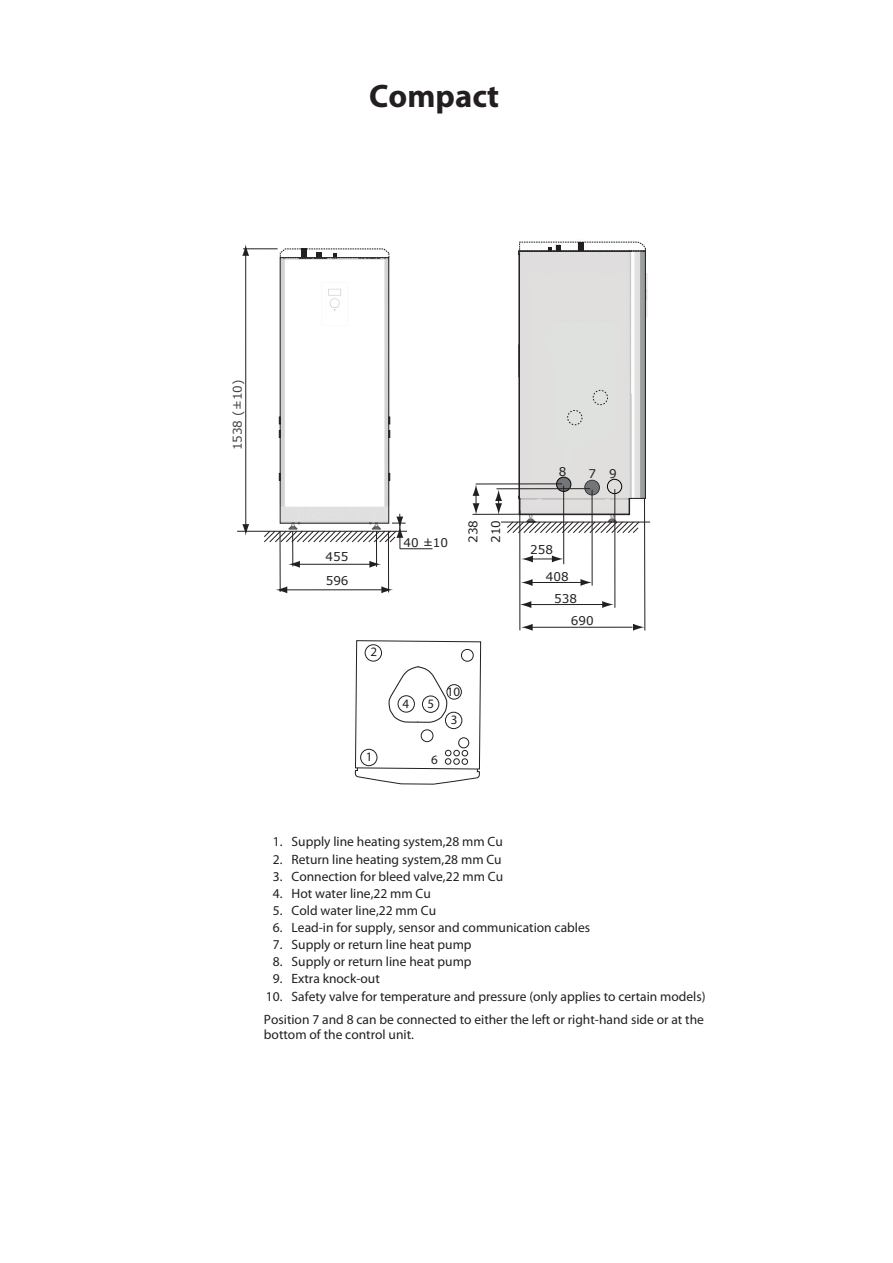
<style>
.page{position:relative;width:893px;height:1263px;background:#fff}
.page>*{position:absolute;margin:0;border:0;box-sizing:border-box;transform-origin:0 0}
.t1{font:700 32.7px "Myriad Pro";color:#231f20}
.t2{font:13.5px/15px "Myriad Pro";color:#231f20}
.t3{font:12px/23.9px "Verdana";color:#231f20}
.t4{font:12px "Verdana";color:#474042}
</style>
<div class="page">
<img style="left:518px;top:255px;width:130px;height:269px">
<img style="left:278px;top:252px;width:113px;height:262px">
<hr style="left:292px;top:531px;width:1px;height:35px;background:#231f20">
<hr style="left:376px;top:531px;width:1px;height:36px;background:#231f20">
<hr style="left:298px;top:564px;width:74px;height:1px;background:#231f20">
<svg style="left:288px;top:561px;width:12px;height:7px"></svg>
<svg style="left:369px;top:561px;width:12px;height:7px"></svg>
<hr style="left:280px;top:531px;width:1px;height:61px;background:#231f20">
<hr style="left:388px;top:531px;width:1px;height:61px;background:#231f20">
<hr style="left:285px;top:589px;width:99px;height:1px;background:#231f20">
<svg style="left:276px;top:586px;width:11px;height:7px"></svg>
<svg style="left:381px;top:586px;width:12px;height:7px"></svg>
<hr style="left:520px;top:510px;width:1px;height:120px;background:#231f20">
<hr style="left:644px;top:499px;width:1px;height:131px;background:#231f20">
<hr style="left:528px;top:627px;width:104px;height:1px;background:#231f20">
<svg style="left:521px;top:624px;width:12px;height:7px"></svg>
<svg style="left:633px;top:624px;width:12px;height:7px"></svg>
<hr style="left:529px;top:604px;width:75px;height:1px;background:#231f20">
<svg style="left:520px;top:601px;width:11px;height:7px"></svg>
<svg style="left:602px;top:601px;width:12px;height:7px"></svg>
<hr style="left:530px;top:582px;width:53px;height:1px;background:#231f20">
<svg style="left:521px;top:579px;width:12px;height:7px"></svg>
<svg style="left:580px;top:579px;width:12px;height:7px"></svg>
<svg style="left:522px;top:555px;width:41px;height:7px"></svg>
<svg style="left:495px;top:489px;width:7px;height:25px"></svg>
<svg style="left:473px;top:484px;width:6px;height:30px"></svg>
<hr style="left:400px;top:548px;width:32px;height:1px;background:#231f20">
<div style="left:280px;top:257px;width:109px;height:266px;border:1px solid #231f20"></div>
<hr style="left:237px;top:531px;width:170px;height:1px;background:#231f20">
<svg style="left:264px;top:514px;width:142px;height:35px"></svg>
<div style="left:607px;top:479px;width:15px;height:15px;border:1px solid #040503;border-radius:50%"></div>
<div style="left:593px;top:390px;width:15px;height:15px;border:1px dashed #231f20;border-radius:50%"></div>
<div style="left:585px;top:480px;width:14px;height:15px;background:#747579;border-radius:50%"></div>
<div style="left:567px;top:410px;width:15px;height:15px;border:1px dashed #231f20;border-radius:50%"></div>
<svg style="left:557px;top:477px;width:14px;height:14px"></svg>
<div style="left:556px;top:477px;width:15px;height:15px;border:1px solid #040503;border-radius:50%"></div>
<hr style="left:473px;top:514px;width:46px;height:1px;background:#231f20">
<hr style="left:476px;top:484px;width:86px;height:1px;background:#231f20">
<hr style="left:496px;top:488px;width:94px;height:1px;background:#231f20">
<hr style="left:501px;top:522px;width:149px;height:1px;background:#231f20">
<hr style="left:520px;top:514px;width:109px;height:1px;background:#231f20">
<svg style="left:507px;top:521px;width:132px;height:12px"></svg>
<div style="left:519px;top:254px;width:1px;height:245px;border:1px solid #231f20"></div>
<svg style="left:629px;top:498px;width:16px;height:17px"></svg>
<svg style="left:518px;top:496px;width:3px;height:19px"></svg>
<hr style="left:645px;top:251px;width:1px;height:247px;background:#231f20">
<hr style="left:243px;top:249px;width:35px;height:1px;background:#231f20">
<hr style="left:245px;top:253px;width:1px;height:273px;background:#231f20">
<svg style="left:242px;top:244px;width:7px;height:12px"></svg>
<svg style="left:242px;top:524px;width:7px;height:12px"></svg>
<svg style="left:280px;top:248px;width:109px;height:10px"></svg>
<svg style="left:518px;top:241px;width:128px;height:14px"></svg>
<div style="left:585px;top:480px;width:15px;height:15px;border:1px solid #313330;border-radius:50%"></div>
<hr style="left:615px;top:489px;width:1px;height:118px;background:#231f20">
<hr style="left:592px;top:490px;width:1px;height:95px;background:#231f20">
<hr style="left:563px;top:486px;width:1px;height:78px;background:#231f20">
<svg style="left:355px;top:640px;width:126px;height:145px"></svg>
<h1 class="t1" style="left:369px;top:74px;width:131px">Compact</h1>
<p class="t4" style="left:229px;top:450px;width:72px;rotate:-90deg">1538 (±10)</p>
<p class="t3" style="left:326px;top:544px;width:25px">455<br>596</p>
<p class="t3" style="left:404px;top:531px;width:46px">40 ±10</p>
<p class="t3" style="left:462px;top:543px;width:24px;line-height:22.6px;rotate:-90deg">238<br>210</p>
<p class="t3" style="left:559px;top:459px;width:9px">8</p>
<p class="t3" style="left:588px;top:462px;width:30px">7 9</p>
<p class="t3" style="left:530px;top:538px;width:24px">258</p>
<p class="t3" style="left:546px;top:564px;width:24px">408</p>
<p class="t3" style="left:554px;top:586px;width:24px">538</p>
<p class="t3" style="left:571px;top:608px;width:24px">690</p>
<p class="t2" style="left:273px;top:834px;width:232px">1. Supply line heating system,28 mm Cu</p>
<p class="t2" style="left:273px;top:851px;width:230px">2. Return line heating system,28 mm Cu</p>
<p class="t2" style="left:273px;top:868px;width:232px">3. Connection for bleed valve,22 mm Cu</p>
<p class="t2" style="left:273px;top:885px;width:159px">4. Hot water line,22 mm Cu</p>
<p class="t2" style="left:273px;top:903px;width:165px">5. Cold water line,22 mm Cu</p>
<p class="t2" style="left:273px;top:920px;width:319px">6. Lead-in for supply, sensor and communication cables</p>
<p class="t2" style="left:273px;top:937px;width:200px">7. Supply or return line heat pump</p>
<p class="t2" style="left:273px;top:954px;width:200px">8. Supply or return line heat pump</p>
<p class="t2" style="left:273px;top:971px;width:108px">9. Extra knock-out</p>
<p class="t2" style="left:266px;top:988px;width:441px">10. Safety valve for temperature and pressure (only applies to certain models)</p>
<p class="t2" style="left:264px;top:1012px;width:442px">Position 7 and 8 can be connected to either the left or right-hand side or at the bottom of the control unit.</p>
</div>
